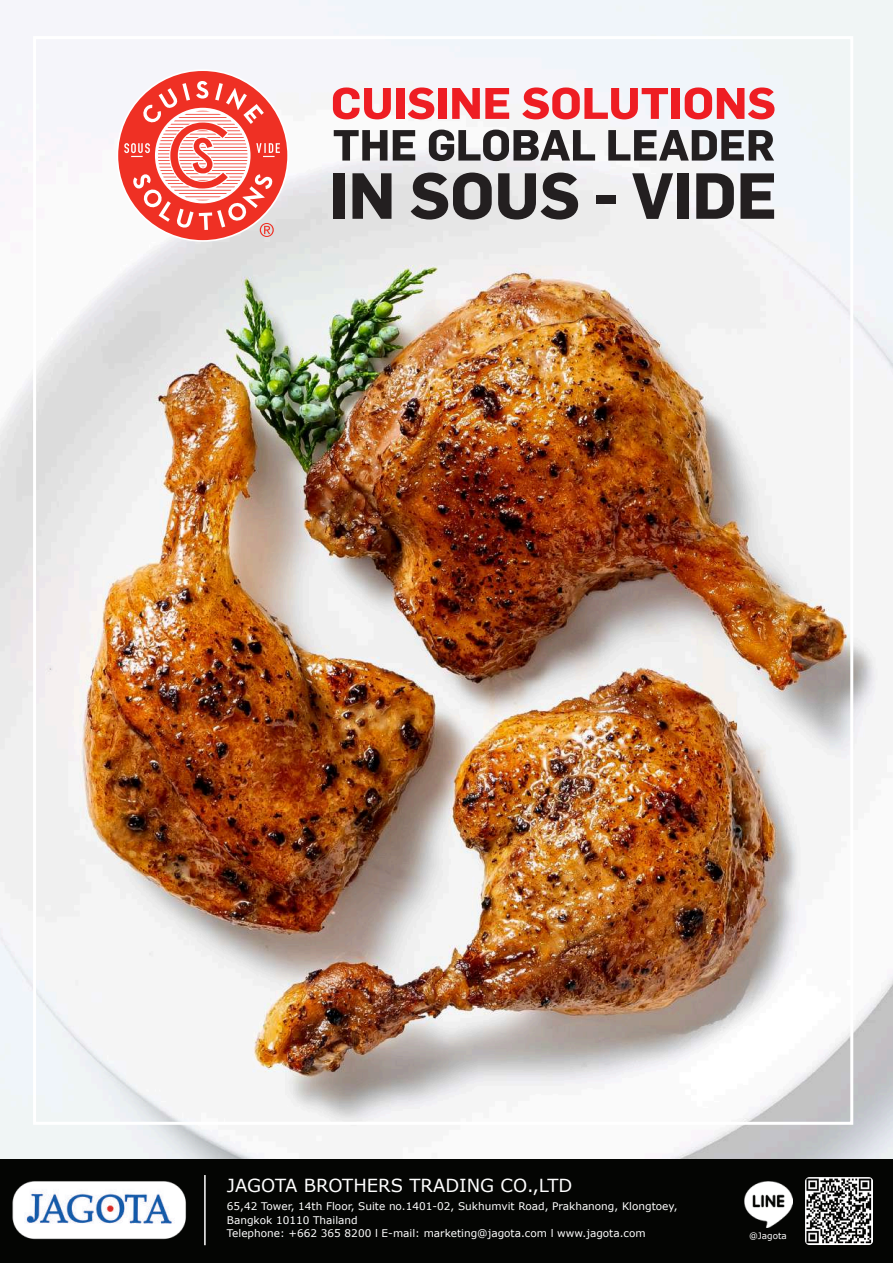
<style>
.page{position:relative;width:893px;height:1263px;background:#fff}
.page>*{position:absolute;margin:0;border:0;box-sizing:border-box;transform-origin:0 0}
.t1{font:18px "Verdana";color:#fff}
.t2{font:10.5px/13.5px "Verdana";color:#fff}
.t3{font:8.85px "Verdana";color:#fff}
</style>
<div class="page">
<img style="left:0;top:0;width:893px;height:1159px">
<svg style="left:118px;top:71px;width:169px;height:169px"></svg>
<svg style="left:333px;top:87px;width:58px;height:32px"></svg>
<div style="left:396px;top:88px;width:8px;height:31px;background:#ee1d23"></div>
<svg style="left:408px;top:87px;width:26px;height:32px"></svg>
<div style="left:439px;top:88px;width:8px;height:31px;background:#ee1d23"></div>
<svg style="left:452px;top:88px;width:57px;height:31px"></svg>
<svg style="left:522px;top:87px;width:146px;height:32px"></svg>
<div style="left:672px;top:88px;width:8px;height:31px;background:#ee1d23"></div>
<svg style="left:685px;top:87px;width:89px;height:32px"></svg>
<svg style="left:334px;top:130px;width:53px;height:31px"></svg>
<svg style="left:393px;top:130px;width:22px;height:31px"></svg>
<svg style="left:429px;top:130px;width:166px;height:31px"></svg>
<svg style="left:608px;top:130px;width:166px;height:31px"></svg>
<div style="left:333px;top:173px;width:12px;height:46px;background:#231f20"></div>
<svg style="left:352px;top:173px;width:39px;height:46px"></svg>
<svg style="left:411px;top:173px;width:81px;height:47px"></svg>
<svg style="left:498px;top:173px;width:80px;height:47px"></svg>
<div style="left:597px;top:195px;width:19px;height:9px;background:#231f20"></div>
<svg style="left:632px;top:173px;width:41px;height:46px"></svg>
<div style="left:677px;top:173px;width:11px;height:46px;background:#231f20"></div>
<svg style="left:696px;top:173px;width:38px;height:46px"></svg>
<svg style="left:740px;top:173px;width:34px;height:46px"></svg>
<div style="left:0;top:1159px;width:893px;height:104px;background:#040503"></div>
<img style="left:12px;top:1181px;width:174px;height:59px">
<hr style="left:204px;top:1175px;width:2px;height:70px;background:#fff">
<img style="left:744px;top:1182px;width:48px;height:45px">
<img style="left:805px;top:1177px;width:68px;height:68px">
<h1 class="t1" style="left:227px;top:1174px;width:347px">JAGOTA BROTHERS TRADING CO.,LTD</h1>
<p class="t2" style="left:227px;top:1199px;width:452px">65,42 Tower, 14th Floor, Suite no.1401-02, Sukhumvit Road, Prakhanong, Klongtoey,<br>Bangkok 10110 Thailand<br>Telephone: +662 365 8200 l E-mail: marketing@jagota.com l www.jagota.com</p>
<p class="t3" style="left:749px;top:1230px;width:39px">@Jagota</p>
</div>
